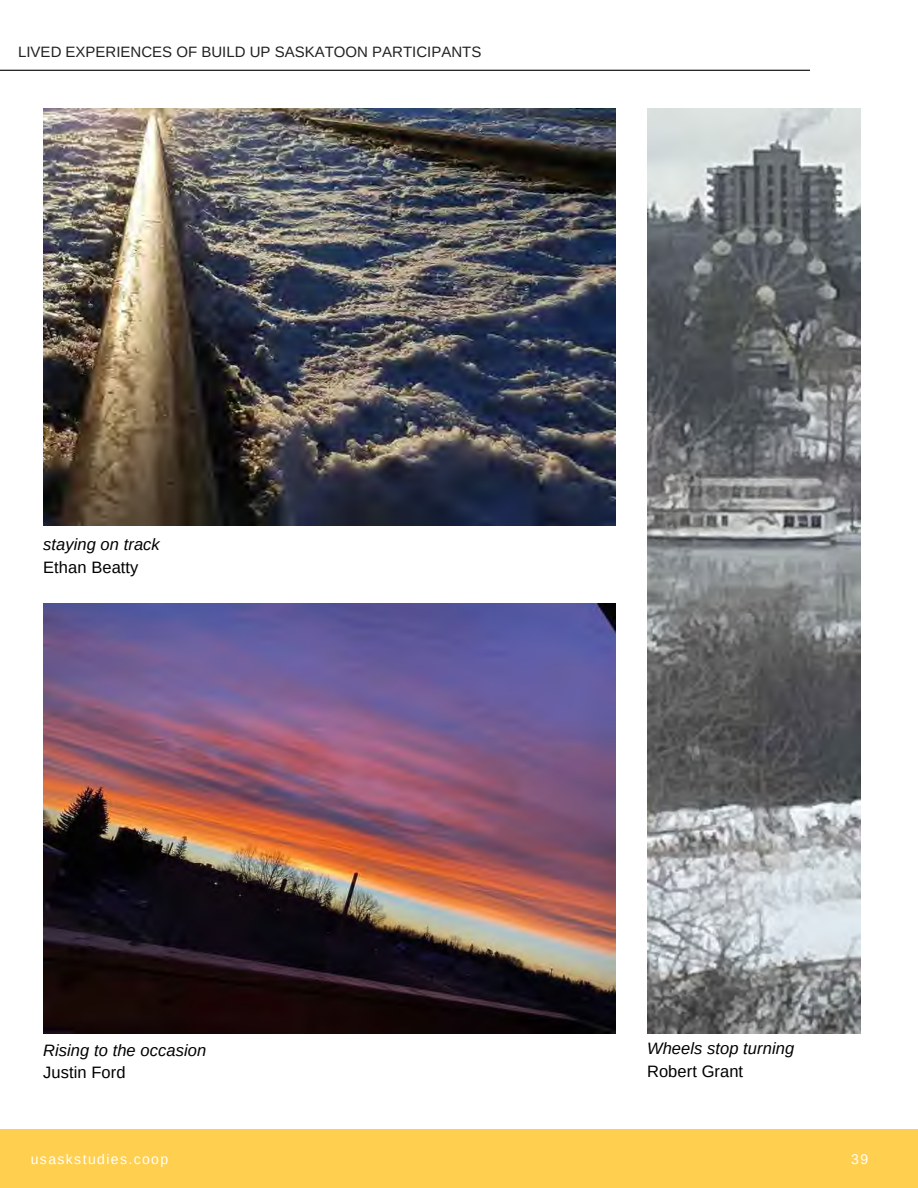
<style>
.page{position:relative;width:918px;height:1188px;background:#fff}
.page>*{position:absolute;margin:0;border:0;box-sizing:border-box;transform-origin:0 0}
.t1{font:italic 16.5px "Arimo";letter-spacing:.005em;color:#000}
.t2{font:16.5px "Arimo";letter-spacing:.005em;color:#000}
.t3{font:15px "Arimo";color:#222}
.t4{font:13.95px "Arimo";letter-spacing:.1em;color:#fff}
</style>
<div class="page">
<hr style="left:0;top:70px;width:810px;height:1px;background:#000">
<div style="left:0;top:1129px;width:918px;height:59px;background:#ffcf50"></div>
<img style="left:43px;top:109px;width:573px;height:416px">
<img style="left:647px;top:109px;width:214px;height:925px">
<img style="left:43px;top:604px;width:573px;height:429px">
<p class="t3" style="left:18px;top:43px;width:465px">LIVED EXPERIENCES OF BUILD UP SASKATOON PARTICIPANTS</p>
<p class="t1" style="left:43px;top:535px;width:118px">staying on track</p>
<p class="t2" style="left:43px;top:558px;width:97px">Ethan Beatty</p>
<p class="t1" style="left:43px;top:1041px;width:165px">Rising to the occasion</p>
<p class="t2" style="left:43px;top:1064px;width:84px">Justin Ford</p>
<p class="t1" style="left:647px;top:1039px;width:149px">Wheels stop turning</p>
<p class="t2" style="left:647px;top:1062px;width:98px">Robert Grant</p>
<p class="t4" style="left:31px;top:1151px;width:139px">usaskstudies.coop</p>
<p class="t4" style="left:851px;top:1152px;width:18px">39</p>
</div>
